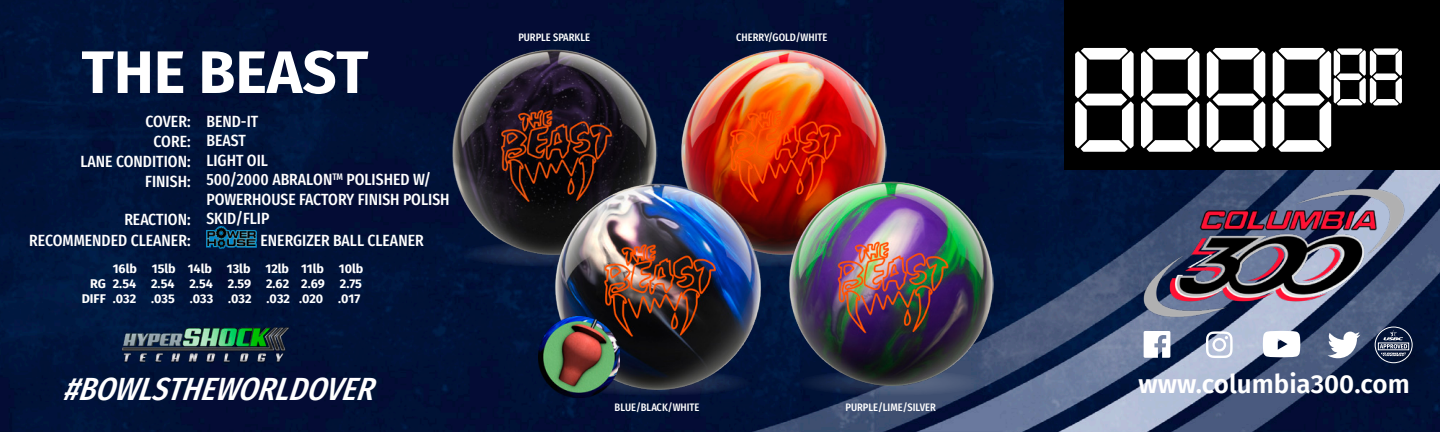
<style>
.page{position:relative;width:1440px;height:432px;background:#fff}
.page>*{position:absolute;margin:0;border:0;box-sizing:border-box;transform-origin:0 0}
.t1{font:148.8px "Open 24 Display St";color:#fff}
.t2{font:700 60px "Fira Sans";color:#fff}
.t3{font:italic 500 32px "Fira Sans Condensed";color:#fff}
.t4{font:600 26px "Fira Sans";color:#fff}
.t5{font:500 16.2px "Fira Sans Condensed";color:#fff}
.t6{font:700 12.6px "Fira Sans";color:#fff}
.t7{font:500 10.8px "Fira Sans Condensed";color:#fff}
</style>
<div class="page">
<img style="left:0;top:0;width:1440px;height:432px">
<img style="left:1127px;top:170px;width:297px;height:231px">
<svg style="left:459px;top:241px;width:191px;height:26px"></svg>
<svg style="left:562px;top:370px;width:191px;height:26px"></svg>
<svg style="left:795px;top:370px;width:192px;height:26px"></svg>
<svg style="left:686px;top:241px;width:192px;height:26px"></svg>
<img style="left:452px;top:48px;width:205px;height:206px">
<img style="left:680px;top:48px;width:206px;height:206px">
<img style="left:788px;top:180px;width:206px;height:206px">
<img style="left:555px;top:182px;width:205px;height:207px">
<img style="left:539px;top:317px;width:81px;height:81px">
<img style="left:206px;top:226px;width:50px;height:22px">
<svg style="left:1144px;top:331px;width:26px;height:27px"></svg>
<svg style="left:1263px;top:331px;width:37px;height:26px"></svg>
<svg style="left:1206px;top:331px;width:27px;height:27px"></svg>
<svg style="left:1327px;top:332px;width:33px;height:26px"></svg>
<div style="left:1378px;top:330px;width:59px;height:58px;background:#000;opacity:.35"></div>
<div style="left:1375px;top:327px;width:38px;height:36px;border:1px solid #fff;border-radius:50%"></div>
<div style="left:1378px;top:342px;width:31px;height:8px;border:1px solid #fff"></div>
<svg style="left:1380px;top:330px;width:27px;height:27px"></svg>
<img style="left:109px;top:292px;width:185px;height:105px">
<div style="left:1064px;top:0;width:376px;height:170px;background:#000"></div>
<p class="t2" style="left:81px;top:30px;width:289px">THE BEAST</p>
<p class="t5" style="left:146px;top:106px;width:47px">COVER:</p>
<p class="t5" style="left:154px;top:126px;width:39px">CORE:</p>
<p class="t5" style="left:80px;top:146px;width:112px">LANE CONDITION:</p>
<p class="t5" style="left:145px;top:166px;width:47px">FINISH:</p>
<p class="t5" style="left:124px;top:204px;width:68px">REACTION:</p>
<p class="t5" style="left:29px;top:225px;width:163px">RECOMMENDED CLEANER:</p>
<p class="t5" style="left:206px;top:106px;width:53px">BEND-IT</p>
<p class="t5" style="left:206px;top:126px;width:41px">BEAST</p>
<p class="t5" style="left:206px;top:145px;width:63px">LIGHT OIL</p>
<p class="t5" style="left:206px;top:165px;width:226px">500/2000 ABRALON<sup>TM</sup> POLISHED W/</p>
<p class="t5" style="left:206px;top:184px;width:245px">POWERHOUSE FACTORY FINISH POLISH</p>
<p class="t5" style="left:206px;top:204px;width:65px">SKID/FLIP</p>
<p class="t5" style="left:261px;top:226px;width:165px">ENERGIZER BALL CLEANER</p>
<p class="t6" style="left:113px;top:260px;width:252px">16lb 15lb 14lb 13lb 12lb 11lb 10lb</p>
<p class="t6" style="left:113px;top:290px;width:249px">.032 .035 .033 .032 .032 .020 .017</p>
<p class="t6" style="left:90px;top:275px;width:17px">RG</p>
<p class="t6" style="left:113px;top:275px;width:251px">2.54 2.54 2.54 2.59 2.62 2.69 2.75</p>
<p class="t6" style="left:82px;top:290px;width:26px">DIFF</p>
<p class="t7" style="left:518px;top:27px;width:73px">PURPLE SPARKLE</p>
<p class="t7" style="left:736px;top:27px;width:93px">CHERRY/GOLD/WHITE</p>
<p class="t1" style="left:1075px;top:-2px;width:332px">8888<sup>88</sup></p>
<p class="t3" style="left:62px;top:359px;width:328px">#BOWLSTHEWORLDOVER</p>
<p class="t4" style="left:1139px;top:366px;width:273px">www.columbia300.com</p>
<p class="t7" style="left:615px;top:398px;width:86px">BLUE/BLACK/WHITE</p>
<p class="t7" style="left:846px;top:397px;width:92px">PURPLE/LIME/SILVER</p>
</div>
